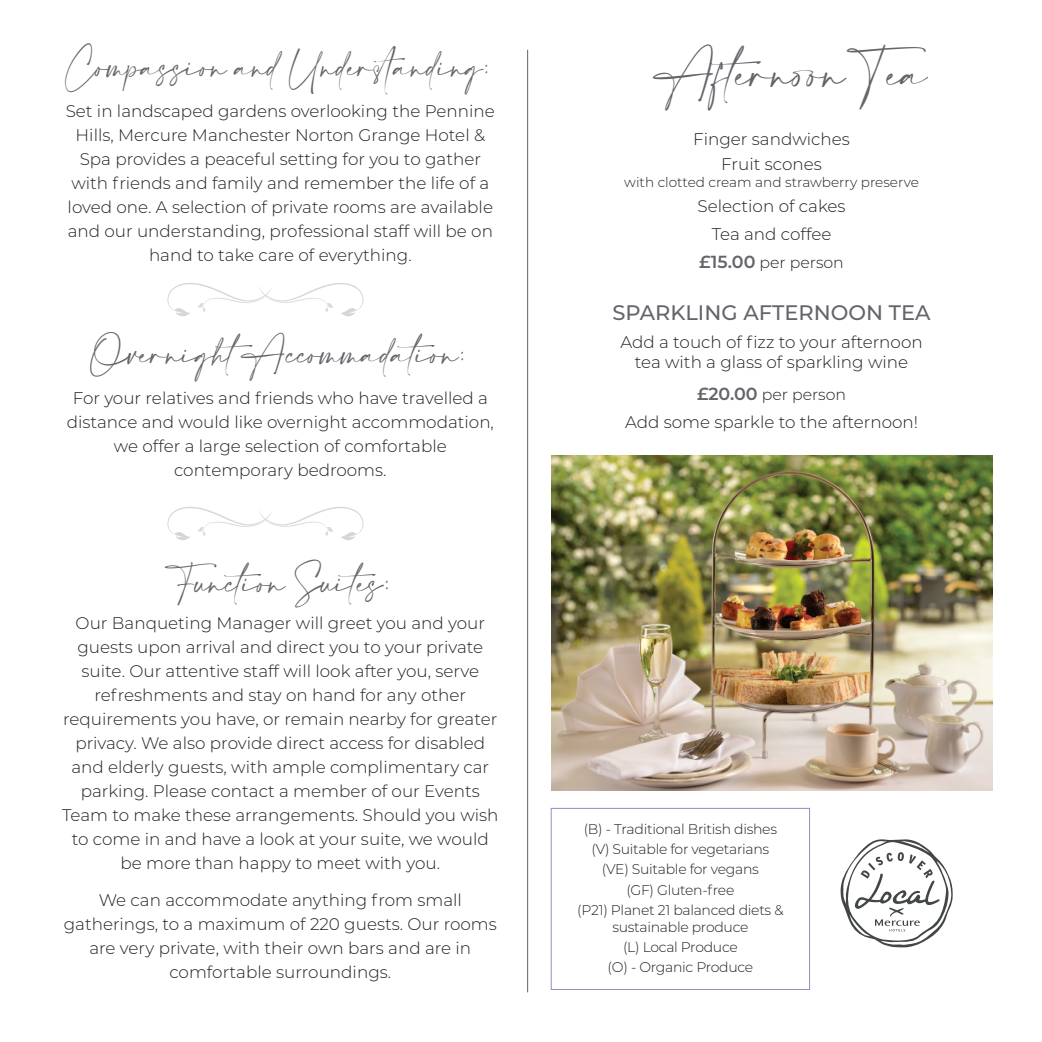
<style>
.page{position:relative;width:1042px;height:1042px;background:#fff}
.page>*{position:absolute;margin:0;border:0;box-sizing:border-box;transform-origin:0 0}
.t1{font:33.25px "Amalfi Coast";color:#63656a;scale:.95 1}
.t2{font:24.32px "Amalfi Coast";color:#63656a;scale:.95 1}
.t3{font:24.32px "Amalfi Coast";color:#63656a;scale:.91 1}
.t4{font:500 21px "Montserrat";color:#63656a}
.t5{font:300 16.8px/24px "Montserrat";color:#231f20;text-align:center}
.t6{font:300 15.75px "Montserrat";color:#231f20}
.t7{font:300 14px/20.3px "Montserrat";letter-spacing:-.02em;color:#231f20;text-align:center}
.t8{font:300 13.65px "Montserrat";color:#231f20}
.s1{font-weight:600;font-size:17.5px;color:#63656a}
</style>
<div class="page">
<hr style="left:527px;top:50px;width:1px;height:942px;background:#231f20">
<div style="left:551px;top:808px;width:259px;height:182px;border:1px solid #998bbd"></div>
<svg style="left:840px;top:839px;width:113px;height:108px"></svg>
<img style="left:551px;top:456px;width:441px;height:334px">
<svg style="left:167px;top:283px;width:196px;height:33px"></svg>
<svg style="left:167px;top:507px;width:196px;height:33px"></svg>
<h2 class="t3" style="left:66px;top:54px;width:473px">Compassion and Understanding:</h2>
<p class="t5" style="left:66px;top:99px;width:431px">Set in landscaped gardens overlooking the Pennine Hills, Mercure Manchester Norton Grange Hotel &amp; Spa provides a peaceful setting for you to gather with friends and family and remember the life of a loved one. A selection of private rooms are available and our understanding, professional staff will be on hand to take care of everything.</p>
<h2 class="t2" style="left:90px;top:340px;width:403px">OvernightAccommadation:</h2>
<p class="t5" style="left:67px;top:385px;width:429px">For your relatives and friends who have travelled a distance and would like overnight accommodation, we offer a large selection of comfortable contemporary bedrooms.</p>
<h2 class="t2" style="left:165px;top:569px;width:244px">Function Suites:</h2>
<p class="t5" style="left:62px;top:610px;width:438px">Our Banqueting Manager will greet you and your guests upon arrival and direct you to your private suite. Our attentive staff will look after you, serve refreshments and stay on hand for any other requirements you have, or remain nearby for greater privacy. We also provide direct access for disabled and elderly guests, with ample complimentary car parking. Please contact a member of our Events Team to make these arrangements. Should you wish to come in and have a look at your suite, we would be more than happy to meet with you.</p>
<p class="t5" style="left:64px;top:887px;width:434px">We can accommodate anything from small gatherings, to a maximum of 220 guests. Our rooms are very private, with their own bars and are in comfortable surroundings.</p>
<h1 class="t1" style="left:657px;top:55px;width:296px">Afternoon Tea</h1>
<p class="t5" style="left:693px;top:126px;width:158px;line-height:24.5px">Finger sandwiches<br>Fruit scones</p>
<p class="t8" style="left:624px;top:173px;width:296px">with clotted cream and strawberry preserve</p>
<p class="t5" style="left:697px;top:191px;width:150px;line-height:28px">Selection of cakes<br>Tea and coffee</p>
<p class="t6" style="left:699px;top:251px;width:146px"><span class="s1">£15.00</span> per person</p>
<p class="t4" style="left:612px;top:298px;width:320px">SPARKLING AFTERNOON TEA</p>
<p class="t5" style="left:620px;top:332px;width:304px;line-height:20.1px">Add a touch of fizz to your afternoon tea with a glass of sparkling wine</p>
<p class="t6" style="left:697px;top:384px;width:151px"><span class="s1">£20.00</span> per person</p>
<p class="t5" style="left:625px;top:409px;width:294px">Add some sparkle to the afternoon!</p>
<p class="t7" style="left:577px;top:818px;width:208px">(B) - Traditional British dishes (V) Suitable for vegetarians (VE) Suitable for vegans<br>(GF) Gluten-free<br>(P21) Planet 21 balanced diets &amp;</p>
<p class="t7" style="left:607px;top:916px;width:147px">sustainable produce (L) Local Produce<br>(O) - Organic Produce</p>
</div>
